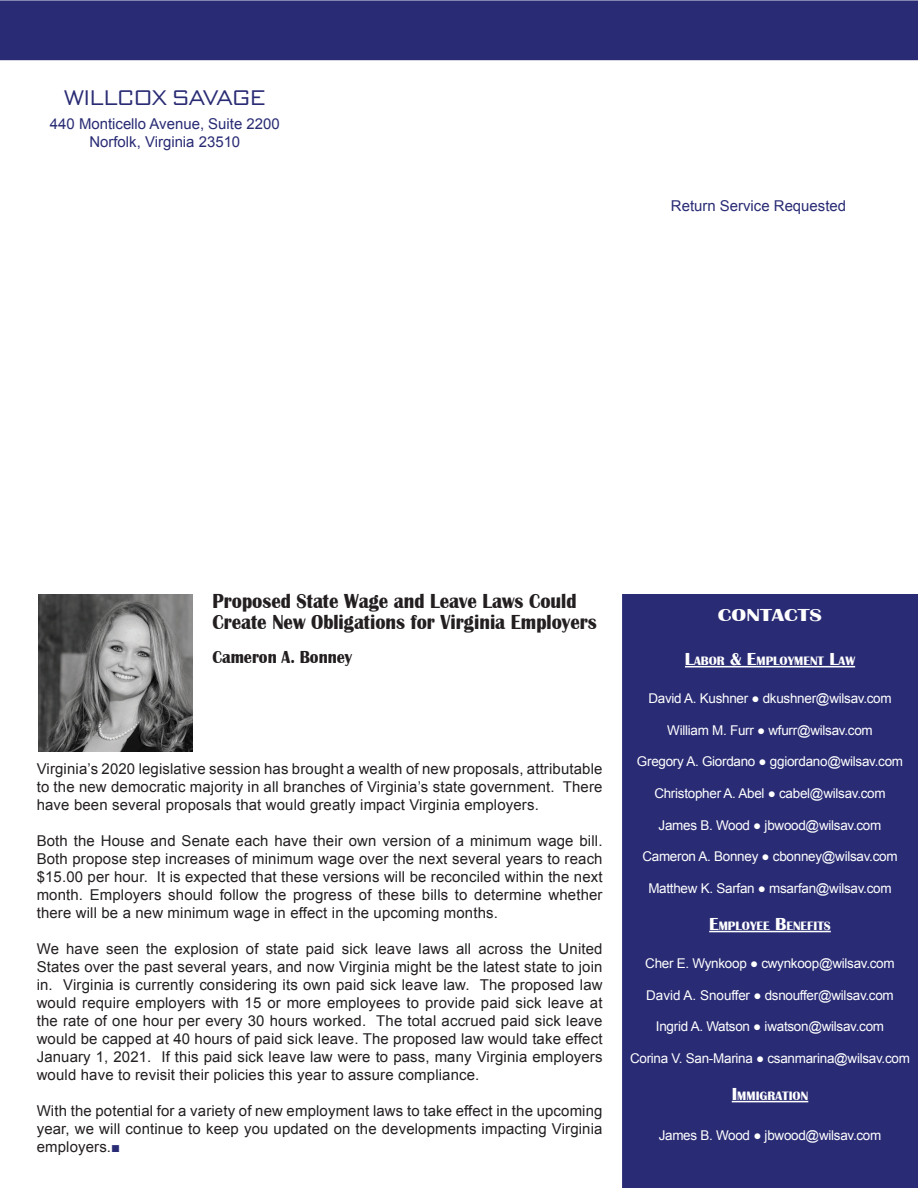
<style>
.page{position:relative;width:918px;height:1188px;background:#fff}
.page>*{position:absolute;margin:0;border:0;box-sizing:border-box;transform-origin:0 0}
.t1{font:700 20.85px/20.9px "Britannic";color:#231f20;scale:.9 1}
.t2{font:300 20.85px "Bank Gothic";color:#292b74}
.t3{font:700 18px "Britannic";color:#231f20;scale:.9 1}
.t4{font:700 18px "Britannic";color:#fff;scale:1.27 1}
.t5{font:15px/18px "Arial";letter-spacing:.01em;color:#231f20;text-align:justify}
.t6{font:15px/18px "Arial";color:#292b74;text-align:center}
.t7{font:13.5px "Arial";letter-spacing:-.02em;color:#fff}
.t8{font:700 12.6px "Britannic";color:#fff}
.s1{color:#292b74}
.s2{font-size:18px}
</style>
<div class="page">
<div style="left:0;top:0;width:918px;height:60px;background:#292b74"></div>
<div style="left:623px;top:595px;width:294px;height:593px;background:#292b74"></div>
<hr style="left:685px;top:666px;width:170px;height:1px;background:#fff">
<hr style="left:709px;top:931px;width:122px;height:1px;background:#fff">
<hr style="left:732px;top:1101px;width:76px;height:1px;background:#fff">
<div style="left:622px;top:594px;width:296px;height:594px;border:2px solid #292b74"></div>
<img style="left:39px;top:594px;width:153px;height:158px">
<h1 class="t2" style="left:64px;top:86px;width:203px">WILLCOX SAVAGE</h1>
<p class="t6" style="left:50px;top:115px;width:231px">440 Monticello Avenue, Suite 2200<br>Norfolk, Virginia 23510</p>
<p class="t6" style="left:671px;top:197px;width:177px">Return Service Requested</p>
<h1 class="t1" style="left:213px;top:591px;width:429px">Proposed State Wage and Leave Laws Could<br>Create New Obligations for Virginia Employers</h1>
<p class="t3" style="left:213px;top:647px;width:157px">Cameron A. Bonney</p>
<p class="t5" style="left:37px;top:760px;width:567px">Virginia’s 2020 legislative session has brought a wealth of new proposals, attributable to the new democratic majority in all branches of Virginia’s state government. There have been several proposals that would greatly impact Virginia employers.</p>
<p class="t5" style="left:37px;top:832px;width:567px">Both the House and Senate each have their own version of a minimum wage bill.<br>Both propose step increases of minimum wage over the next several years to reach $15.00 per hour. It is expected that these versions will be reconciled within the next month. Employers should follow the progress of these bills to determine whether there will be a new minimum wage in effect in the upcoming months.</p>
<p class="t5" style="left:37px;top:940px;width:567px">We have seen the explosion of state paid sick leave laws all across the United States over the past several years, and now Virginia might be the latest state to join in. Virginia is currently considering its own paid sick leave law. The proposed law would require employers with 15 or more employees to provide paid sick leave at the rate of one hour per every 30 hours worked. The total accrued paid sick leave would be capped at 40 hours of paid sick leave. The proposed law would take effect January 1, 2021. If this paid sick leave law were to pass, many Virginia employers would have to revisit their policies this year to assure compliance.</p>
<p class="t5" style="left:37px;top:1102px;width:567px">With the potential for a variety of new employment laws to take effect in the upcoming year, we will continue to keep you updated on the developments impacting Virginia employers.<span class="s1">■</span></p>
<p class="t4" style="left:718px;top:605px;width:83px">CONTACTS</p>
<p class="t8" style="left:685px;top:654px;width:172px"><span class="s2">L</span>ABOR <span class="s2">&amp; E</span>MPLOYMENT <span class="s2">L</span>AW</p>
<p class="t7" style="left:648px;top:690px;width:245px">David A. Kushner ● dkushner@wilsav.com</p>
<p class="t7" style="left:667px;top:721px;width:207px">William M. Furr ● wfurr@wilsav.com</p>
<p class="t7" style="left:637px;top:753px;width:268px">Gregory A. Giordano ● ggiordano@wilsav.com</p>
<p class="t7" style="left:654px;top:784px;width:233px">Christopher A. Abel ● cabel@wilsav.com</p>
<p class="t7" style="left:659px;top:816px;width:224px">James B. Wood ● jbwood@wilsav.com</p>
<p class="t7" style="left:642px;top:848px;width:257px">Cameron A. Bonney ● cbonney@wilsav.com</p>
<p class="t7" style="left:648px;top:879px;width:245px">Matthew K. Sarfan ● msarfan@wilsav.com</p>
<p class="t8" style="left:709px;top:918px;width:123px"><span class="s2">E</span>MPLOYEE <span class="s2">B</span>ENEFITS</p>
<p class="t7" style="left:645px;top:954px;width:251px">Cher E. Wynkoop ● cwynkoop@wilsav.com</p>
<p class="t7" style="left:646px;top:986px;width:249px">David A. Snouffer ● dsnouffer@wilsav.com</p>
<p class="t7" style="left:656px;top:1018px;width:230px">Ingrid A. Watson ● iwatson@wilsav.com</p>
<p class="t7" style="left:630px;top:1049px;width:281px">Corina V. San-Marina ● csanmarina@wilsav.com</p>
<p class="t8" style="left:732px;top:1088px;width:78px"><span class="s2">I</span> MMIGRATION</p>
<p class="t7" style="left:659px;top:1126px;width:224px">James B. Wood ● jbwood@wilsav.com</p>
</div>
